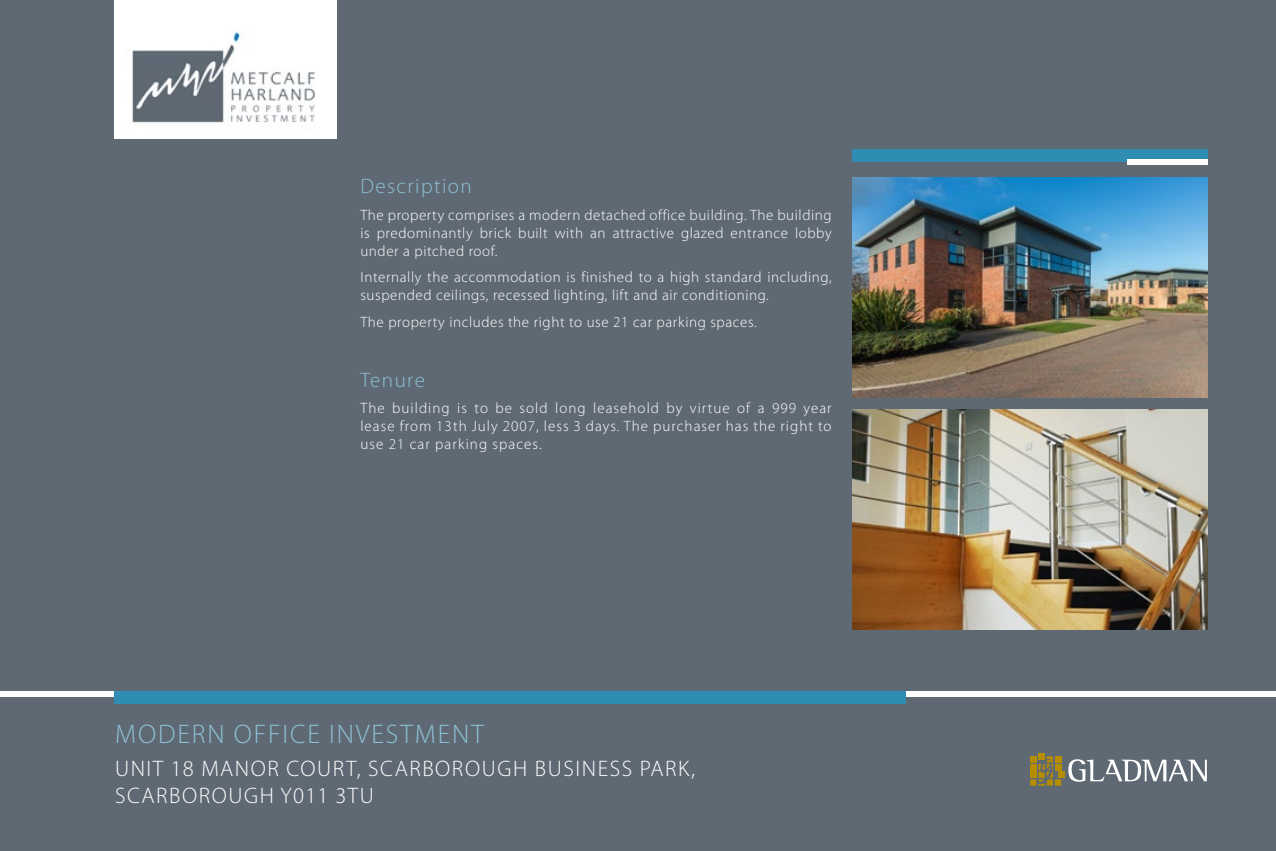
<style>
.page{position:relative;width:1276px;height:851px;background:#fff}
.page>*{position:absolute;margin:0;border:0;box-sizing:border-box;transform-origin:0 0}
.t1{font:300 27px "Myriad Pro";letter-spacing:.07em;color:#8dc0d5}
.t2{font:300 22.5px/27px "Myriad Pro";letter-spacing:.07em;color:#fff}
.t3{font:300 21px "Myriad Pro";letter-spacing:.07em;color:#8dc0d5}
.t4{font:300 15px/18px "Myriad Pro";letter-spacing:.04em;color:#fff;text-align:justify}
</style>
<div class="page">
<div style="left:0;top:0;width:1276px;height:690px;background:#5f6973"></div>
<div style="left:0;top:697px;width:1276px;height:153px;background:#5f6973"></div>
<div style="left:115px;top:690px;width:791px;height:13px;background:#2f8db3"></div>
<div style="left:852px;top:149px;width:355px;height:13px;background:#2f8db3"></div>
<div style="left:1127px;top:160px;width:80px;height:5px;background:#fff"></div>
<div style="left:115px;top:0;width:222px;height:139px;background:#fff"></div>
<img style="left:852px;top:177px;width:355px;height:220px">
<img style="left:852px;top:410px;width:356px;height:219px">
<div style="left:1038px;top:752px;width:6px;height:7px;background:#b48d00"></div>
<svg style="left:1030px;top:756px;width:176px;height:29px"></svg>
<img style="left:132px;top:31px;width:183px;height:92px">
<h3 class="t3" style="left:360px;top:174px;width:113px">Description</h3>
<p class="t4" style="left:360px;top:206px;width:473px">The property comprises a modern detached office building. The building is predominantly brick built with an attractive glazed entrance lobby under a pitched roof.</p>
<p class="t4" style="left:360px;top:268px;width:473px">Internally the accommodation is finished to a high standard including, suspended ceilings, recessed lighting, lift and air conditioning.</p>
<p class="t4" style="left:360px;top:313px;width:398px">The property includes the right to use 21 car parking spaces.</p>
<h3 class="t3" style="left:360px;top:368px;width:66px">Tenure</h3>
<p class="t4" style="left:360px;top:399px;width:473px">The building is to be sold long leasehold by virtue of a 999 year lease from 13th July 2007, less 3 days. The purchaser has the right to use 21 car parking spaces.</p>
<h1 class="t1" style="left:115px;top:718px;width:370px">MODERN OFFICE INVESTMENT</h1>
<h2 class="t2" style="left:115px;top:754px;width:581px">UNIT 18 MANOR COURT, SCARBOROUGH BUSINESS PARK,<br>SCARBOROUGH Y011 3TU</h2>
</div>
